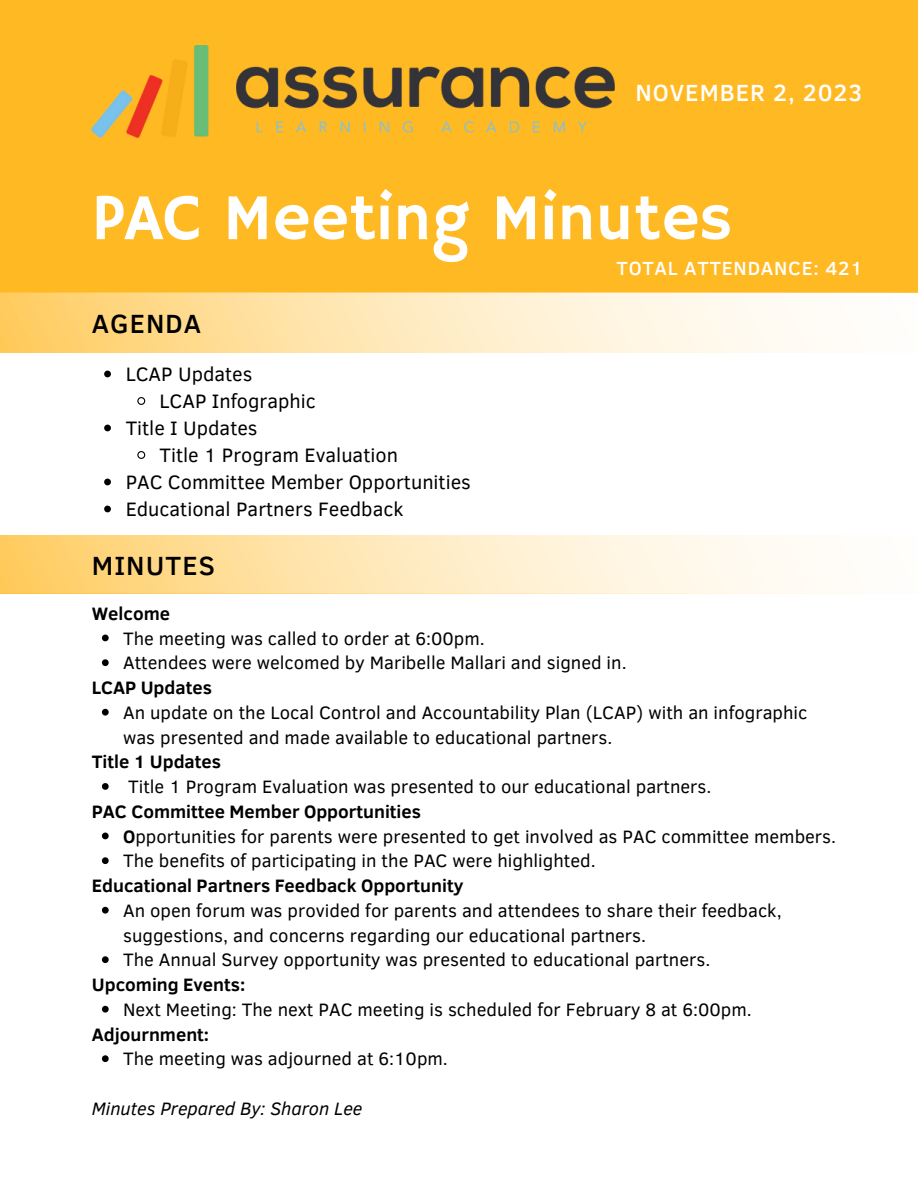
<style>
.page{position:relative;width:918px;height:1188px;background:#fff}
.page>*{position:absolute;margin:0;border:0;box-sizing:border-box;transform-origin:0 0}
.t1{font:65.7px "Hammersmith One";color:#fff}
.t2{font:500 27px "Clear Sans";letter-spacing:.04em;color:#000}
.t3{font:500 24px "Clear Sans";letter-spacing:.04em;color:#fff}
.t4{font:19.95px "Clear Sans";color:#000}
.t5{font:500 19.5px "Clear Sans";letter-spacing:.04em;color:#fff}
.t6{font:18.45px/24.8px "Clear Sans";color:#000}
.t7{font:700 18.45px "Clear Sans";color:#000}
.t8{font:italic 18.45px "Clear Sans";color:#000}
.s1{font-weight:700}
</style>
<div class="page">
<div style="left:0;top:0;width:918px;height:293px;background:#ffb923"></div>
<svg style="left:0;top:293px;width:808px;height:59px;background:#ffe7b7"></svg>
<svg style="left:0;top:535px;width:870px;height:59px"></svg>
<img style="left:92px;top:46px;width:523px;height:91px">
<svg style="left:104px;top:371px;width:7px;height:6px"></svg>
<svg style="left:137px;top:397px;width:9px;height:8px"></svg>
<svg style="left:104px;top:425px;width:7px;height:6px"></svg>
<svg style="left:137px;top:451px;width:9px;height:8px"></svg>
<svg style="left:104px;top:479px;width:7px;height:6px"></svg>
<svg style="left:104px;top:506px;width:7px;height:6px"></svg>
<svg style="left:102px;top:635px;width:7px;height:6px"></svg>
<svg style="left:102px;top:659px;width:7px;height:7px"></svg>
<svg style="left:102px;top:709px;width:7px;height:7px"></svg>
<svg style="left:102px;top:783px;width:7px;height:7px"></svg>
<svg style="left:102px;top:833px;width:7px;height:6px"></svg>
<svg style="left:102px;top:857px;width:7px;height:7px"></svg>
<svg style="left:102px;top:907px;width:7px;height:7px"></svg>
<svg style="left:102px;top:956px;width:7px;height:7px"></svg>
<svg style="left:102px;top:1006px;width:7px;height:7px"></svg>
<svg style="left:102px;top:1055px;width:7px;height:7px"></svg>
<p class="t3" style="left:636px;top:76px;width:228px">NOVEMBER 2, 2023</p>
<p class="t1" style="left:92px;top:180px;width:642px">PAC Meeting Minutes</p>
<p class="t5" style="left:617px;top:254px;width:247px">TOTAL ATTENDANCE: 421</p>
<p class="t2" style="left:92px;top:304px;width:111px">AGENDA</p>
<p class="t4" style="left:126px;top:359px;width:128px">LCAP Updates</p>
<p class="t4" style="left:160px;top:386px;width:158px">LCAP Infographic</p>
<p class="t4" style="left:126px;top:413px;width:133px">Title I Updates</p>
<p class="t4" style="left:160px;top:440px;width:240px">Title 1 Program Evaluation</p>
<p class="t4" style="left:126px;top:467px;width:347px">PAC Committee Member Opportunities</p>
<p class="t4" style="left:126px;top:494px;width:279px">Educational Partners Feedback</p>
<p class="t2" style="left:92px;top:546px;width:125px">MINUTES</p>
<p class="t7" style="left:92px;top:600px;width:80px">Welcome</p>
<p class="t6" style="left:123px;top:625px;width:363px">The meeting was called to order at 6:00pm.</p>
<p class="t6" style="left:123px;top:650px;width:505px">Attendees were welcomed by Maribelle Mallari and signed in.</p>
<p class="t6" style="left:123px;top:699px;width:686px">An update on the Local Control and Accountability Plan (LCAP) with an infographic was presented and made available to educational partners.</p>
<p class="t6" style="left:128px;top:773px;width:585px">Title 1 Program Evaluation was presented to our educational partners.</p>
<p class="t6" style="left:123px;top:823px;width:715px"><span class="s1">O</span>pportunities for parents were presented to get involved as PAC committee members.</p>
<p class="t6" style="left:123px;top:848px;width:474px">The benefits of participating in the PAC were highlighted.</p>
<p class="t6" style="left:123px;top:897px;width:660px">An open forum was provided for parents and attendees to share their feedback, suggestions, and concerns regarding our educational partners.</p>
<p class="t6" style="left:123px;top:947px;width:589px">The Annual Survey opportunity was presented to educational partners.</p>
<p class="t6" style="left:123px;top:996px;width:630px">Next Meeting: The next PAC meeting is scheduled for February 8 at 6:00pm.</p>
<p class="t6" style="left:123px;top:1046px;width:326px">The meeting was adjourned at 6:10pm.</p>
<p class="t7" style="left:92px;top:674px;width:122px">LCAP Updates</p>
<p class="t7" style="left:92px;top:749px;width:131px">Title 1 Updates</p>
<p class="t7" style="left:92px;top:798px;width:331px">PAC Committee Member Opportunities</p>
<p class="t7" style="left:92px;top:872px;width:373px">Educational Partners Feedback Opportunity</p>
<p class="t7" style="left:92px;top:971px;width:155px">Upcoming Events:</p>
<p class="t7" style="left:92px;top:1021px;width:119px">Adjournment:</p>
<p class="t8" style="left:92px;top:1095px;width:272px">Minutes Prepared By: Sharon Lee</p>
</div>
